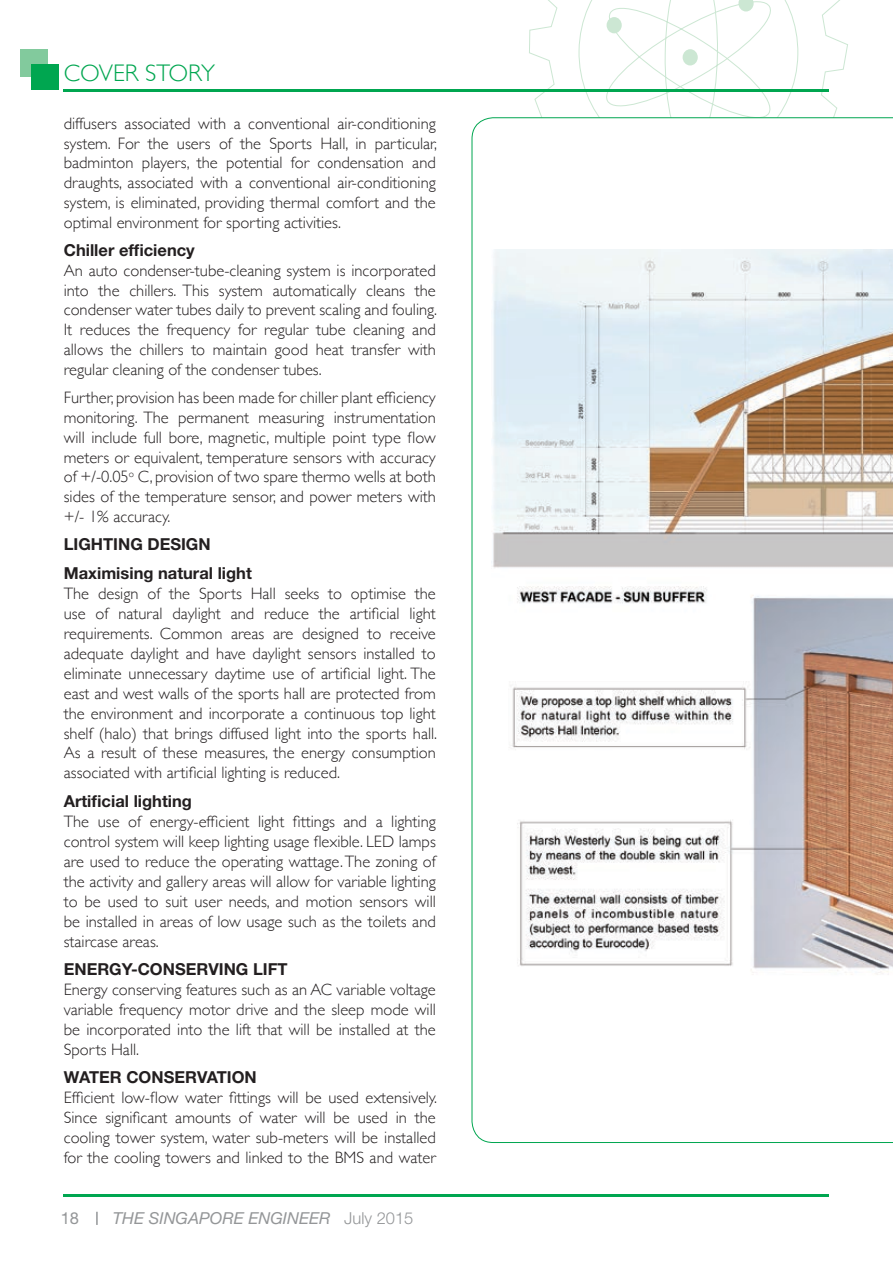
<style>
.page{position:relative;width:893px;height:1263px;background:#fff}
.page>*{position:absolute;margin:0;border:0;box-sizing:border-box;transform-origin:0 0}
.t1{font:300 24px "Gill Sans";color:#00a650}
.t2{font:300 16.5px/20px "Gill Sans";color:#231f20;text-align:justify}
.t3{font:700 16.5px/28.5px "Helvetica Neue LT Std";color:#231f20}
.t4{font:italic 16.5px "Helvetica Neue LT Std";color:#949698}
.t5{font:16.5px "Helvetica Neue LT Std";color:#949698}
.s1{font-weight:300;font-style:normal}
</style>
<div class="page">
<svg style="left:529px;top:0;width:319px;height:117px"></svg>
<svg style="left:600px;top:0;width:177px;height:117px"></svg>
<div style="left:682px;top:49px;width:16px;height:17px;background:#cce7d3;border-radius:50%"></div>
<div style="left:606px;top:17px;width:16px;height:16px;background:#cce7d3;border-radius:50%"></div>
<hr style="left:64px;top:89px;width:765px;height:2px;background:#00a650">
<hr style="left:64px;top:1194px;width:765px;height:2px;background:#00a650">
<div style="left:20px;top:50px;width:28px;height:27px;background:#82ca9d"></div>
<div style="left:32px;top:65px;width:27px;height:25px;background:#00a650"></div>
<svg style="left:96px;top:1212px;width:2px;height:13px"></svg>
<svg style="left:472px;top:117px;width:421px;height:1026px"></svg>
<h1 class="t1" style="left:64px;top:54px;width:153px">COVER STORY</h1>
<p class="t2" style="left:64px;top:113px;width:375px">diffusers associated with a conventional air-conditioning system. For the users of the Sports Hall, in particular, badminton players, the potential for condensation and draughts, associated with a conventional air-conditioning system, is eliminated, providing thermal comfort and the optimal environment for sporting activities.</p>
<p class="t3" style="left:64px;top:236px;width:133px">Chiller efficiency</p>
<p class="t2" style="left:64px;top:260px;width:375px">An auto condenser-tube-cleaning system is incorporated into the chillers. This system automatically cleans the condenser water tubes daily to prevent scaling and fouling.<br>It reduces the frequency for regular tube cleaning and allows the chillers to maintain good heat transfer with regular cleaning of the condenser tubes.</p>
<p class="t2" style="left:64px;top:387px;width:374px">Further, provision has been made for chiller plant efficiency monitoring. The permanent measuring instrumentation will include full bore, magnetic, multiple point type flow meters or equivalent, temperature sensors with accuracy of +/-0.05<sup>o</sup> C, provision of two spare thermo wells at both sides of the temperature sensor, and power meters with +/- 1% accuracy.</p>
<p class="t3" style="left:64px;top:530px;width:190px">LIGHTING DESIGN<br>Maximising natural light</p>
<p class="t2" style="left:64px;top:583px;width:375px">The design of the Sports Hall seeks to optimise the use of natural daylight and reduce the artificial light requirements. Common areas are designed to receive adequate daylight and have daylight sensors installed to eliminate unnecessary daytime use of artificial light. The east and west walls of the sports hall are protected from the environment and incorporate a continuous top light shelf (halo) that brings diffused light into the sports hall.<br>As a result of these measures, the energy consumption associated with artificial lighting is reduced.</p>
<p class="t3" style="left:64px;top:786px;width:130px">Artificial lighting</p>
<p class="t2" style="left:64px;top:811px;width:374px">The use of energy-efficient light fittings and a lighting control system will keep lighting usage flexible. LED lamps are used to reduce the operating wattage. The zoning of the activity and gallery areas will allow for variable lighting to be used to suit user needs, and motion sensors will be installed in areas of low usage such as the toilets and staircase areas.</p>
<p class="t3" style="left:64px;top:954px;width:225px">ENERGY-CONSERVING LIFT</p>
<p class="t2" style="left:64px;top:979px;width:374px">Energy conserving features such as an AC variable voltage variable frequency motor drive and the sleep mode will be incorporated into the lift that will be installed at the Sports Hall.</p>
<p class="t3" style="left:64px;top:1063px;width:195px">WATER CONSERVATION</p>
<p class="t2" style="left:64px;top:1087px;width:375px">Efficient low-flow water fittings will be used extensively.<br>Since significant amounts of water will be used in the cooling tower system, water sub-meters will be installed for the cooling towers and linked to the BMS and water</p>
<p class="t5" style="left:61px;top:1208px;width:20px">18</p>
<p class="t4" style="left:113px;top:1208px;width:302px">THE SINGAPORE ENGINEER <span class="s1">July 2015</span></p>
</div>
